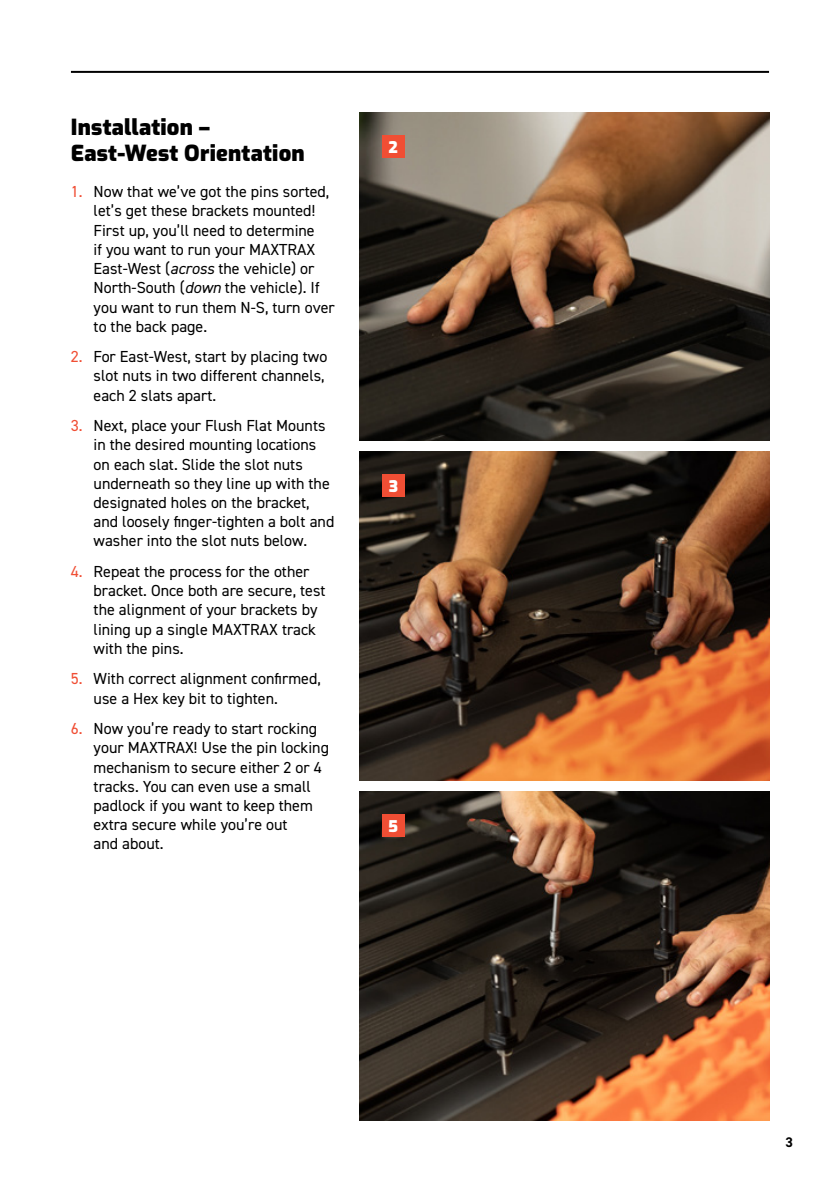
<style>
.page{position:relative;width:840px;height:1191px;background:#fff}
.page>*{position:absolute;margin:0;border:0;box-sizing:border-box;transform-origin:0 0}
.t1{font:900 22px/26.4px "Exo";letter-spacing:.01em;color:#000}
.t2{font:16px/19.2px "DIN2014";color:#000}
.t3{font:900 16px "Exo";color:#fff}
.t4{font:700 14px "DIN2014";color:#000}
.s1{color:#f04e34}
.s2{font-style:italic}
</style>
<div class="page">
<hr style="left:71px;top:71px;width:697px;height:2px;background:#000">
<img style="left:359px;top:112px;width:409px;height:328px">
<img style="left:359px;top:452px;width:409px;height:328px">
<img style="left:359px;top:791px;width:409px;height:329px">
<div style="left:382px;top:135px;width:22px;height:23px;background:#f04e34"></div>
<div style="left:382px;top:474px;width:22px;height:23px;background:#f04e34"></div>
<div style="left:382px;top:814px;width:22px;height:23px;background:#f04e34"></div>
<h1 class="t1" style="left:71px;top:112px;width:235px">Installation –<br>East-West Orientation</h1>
<p class="t2" style="left:94px;top:182px;width:242px;text-indent:-23px"><span class="s1">1.</span> Now that we’ve got the pins sorted, let’s get these brackets mounted!<br>First up, you’ll need to determine<br>if you want to run your MAXTRAX<br>East-West (<span class="s2">across</span> the vehicle) or<br>North-South (<span class="s2">down</span> the vehicle). If you want to run them N-S, turn over to the back page.</p>
<p class="t2" style="left:94px;top:347px;width:235px;text-indent:-23px"><span class="s1">2.</span> For East-West, start by placing two slot nuts in two different channels, each 2 slats apart.</p>
<p class="t2" style="left:94px;top:416px;width:242px;text-indent:-23px"><span class="s1">3.</span> Next, place your Flush Flat Mounts in the desired mounting locations on each slat. Slide the slot nuts underneath so they line up with the designated holes on the bracket, and loosely finger-tighten a bolt and washer into the slot nuts below.</p>
<p class="t2" style="left:94px;top:561px;width:233px;text-indent:-23px"><span class="s1">4.</span> Repeat the process for the other bracket. Once both are secure, test the alignment of your brackets by lining up a single MAXTRAX track with the pins.</p>
<p class="t2" style="left:94px;top:669px;width:228px;text-indent:-23px"><span class="s1">5.</span> With correct alignment confirmed, use a Hex key bit to tighten.</p>
<p class="t2" style="left:94px;top:719px;width:237px;text-indent:-23px"><span class="s1">6.</span> Now you’re ready to start rocking your MAXTRAX! Use the pin locking mechanism to secure either 2 or 4 tracks. You can even use a small padlock if you want to keep them extra secure while you’re out<br>and about.</p>
<p class="t3" style="left:388px;top:135px;width:11px">2</p>
<p class="t3" style="left:388px;top:474px;width:11px">3</p>
<p class="t3" style="left:388px;top:814px;width:11px">5</p>
<p class="t4" style="left:785px;top:1132px;width:9px">3</p>
</div>
